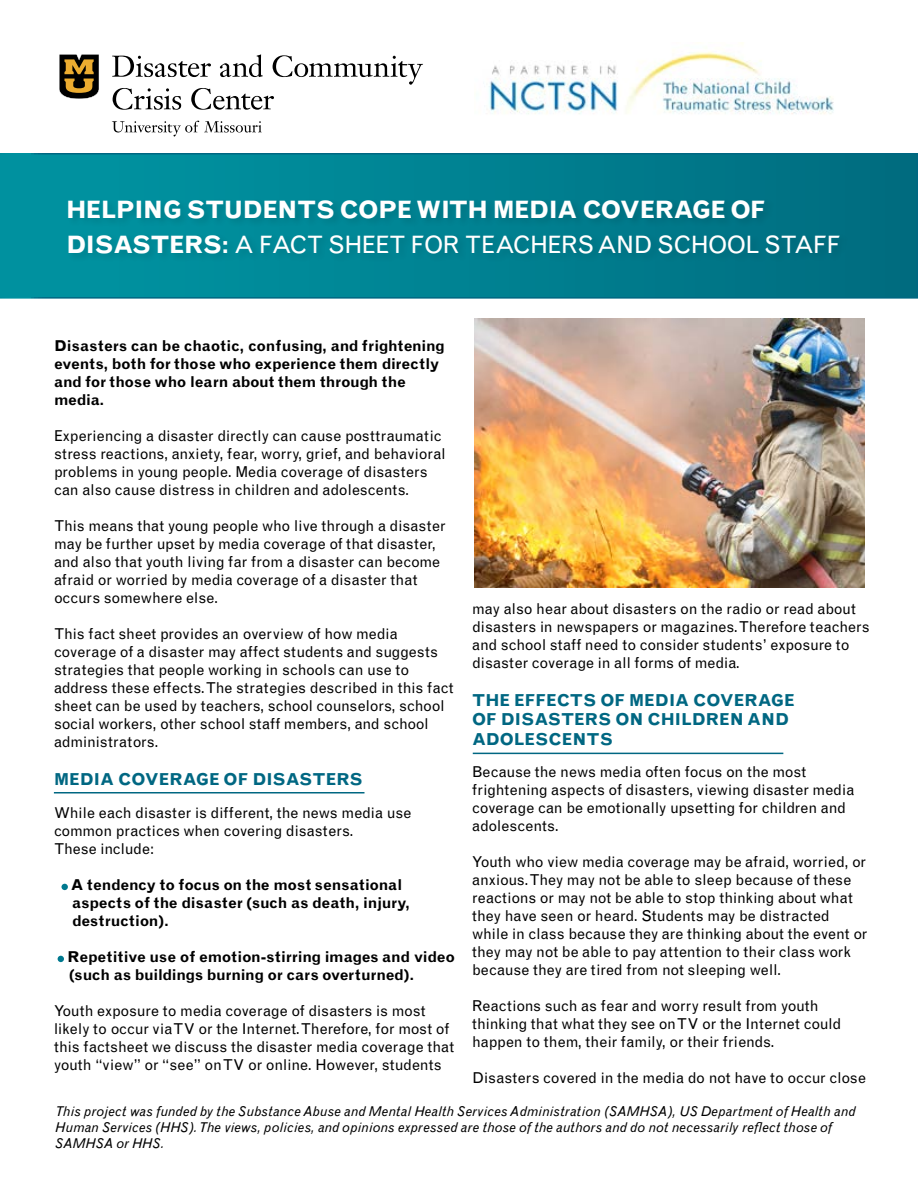
<style>
.page{position:relative;width:918px;height:1188px;background:#fff}
.page>*{position:absolute;margin:0;border:0;box-sizing:border-box;transform-origin:0 0}
.t1{font:700 24px/34.5px "Grotesque MT Std";letter-spacing:-.025em;color:#fff}
.t2{font:700 16.5px/19.8px "Grotesque MT Std";color:#006782}
.t3{font:15px/18px "Grotesque MT Std";color:#000}
.t4{font:700 15px/18px "Grotesque MT Std";letter-spacing:-.015em;color:#000}
.t5{font:italic 13.5px/16.2px "Grotesque MT Std";color:#000}
.s1{font-weight:400}
</style>
<div class="page">
<div style="left:61px;top:884px;width:7px;height:6px;background:#00798f;border-radius:50%"></div>
<svg style="left:58px;top:956px;width:6px;height:6px"></svg>
<svg style="left:0;top:153px;width:918px;height:146px;background:#018091"></svg>
<div style="left:67px;top:197px;width:783px;height:66px;background:#000;opacity:.12"></div>
<img style="left:475px;top:318px;width:390px;height:270px">
<hr style="left:54px;top:792px;width:310px;height:2px;background:#006782">
<hr style="left:473px;top:753px;width:310px;height:1px;background:#006782">
<img style="left:489px;top:42px;width:345px;height:72px">
<svg style="left:59px;top:54px;width:40px;height:45px;background:#624d25"></svg>
<svg style="left:112px;top:54px;width:311px;height:56px"></svg>
<svg style="left:112px;top:121px;width:150px;height:15px"></svg>
<h1 class="t1" style="left:66px;top:193px;width:776px">HELPING STUDENTS COPE WITH MEDIA COVERAGE OF<br>DISASTERS: <span class="s1">A FACT SHEET FOR TEACHERS AND SCHOOL STAFF</span></h1>
<p class="t4" style="left:54px;top:337px;width:392px">Disasters can be chaotic, confusing, and frightening events, both for those who experience them directly and for those who learn about them through the media.</p>
<p class="t3" style="left:54px;top:427px;width:393px">Experiencing a disaster directly can cause posttraumatic stress reactions, anxiety, fear, worry, grief, and behavioral problems in young people. Media coverage of disasters can also cause distress in children and adolescents.</p>
<p class="t3" style="left:54px;top:517px;width:393px">This means that young people who live through a disaster may be further upset by media coverage of that disaster, and also that youth living far from a disaster can become afraid or worried by media coverage of a disaster that occurs somewhere else.</p>
<p class="t3" style="left:54px;top:625px;width:401px">This fact sheet provides an overview of how media coverage of a disaster may affect students and suggests strategies that people working in schools can use to address these effects. The strategies described in this fact sheet can be used by teachers, school counselors, school social workers, other school staff members, and school administrators.</p>
<p class="t2" style="left:54px;top:770px;width:310px">MEDIA COVERAGE OF DISASTERS</p>
<p class="t3" style="left:54px;top:804px;width:359px">While each disaster is different, the news media use common practices when covering disasters.<br>These include:</p>
<p class="t4" style="left:71px;top:876px;width:340px">A tendency to focus on the most sensational aspects of the disaster (such as death, injury, destruction).</p>
<p class="t4" style="left:68px;top:948px;width:389px">Repetitive use of emotion-stirring images and video (such as buildings burning or cars overturned).</p>
<p class="t3" style="left:54px;top:1002px;width:402px">Youth exposure to media coverage of disasters is most likely to occur via TV or the Internet. Therefore, for most of this factsheet we discuss the disaster media coverage that youth “view” or “see” on TV or online. However, students</p>
<p class="t3" style="left:472px;top:600px;width:399px">may also hear about disasters on the radio or read about disasters in newspapers or magazines. Therefore teachers and school staff need to consider students’ exposure to disaster coverage in all forms of media.</p>
<p class="t2" style="left:472px;top:690px;width:324px">THE EFFECTS OF MEDIA COVERAGE<br>OF DISASTERS ON CHILDREN AND<br>ADOLESCENTS</p>
<p class="t3" style="left:472px;top:763px;width:384px">Because the news media often focus on the most frightening aspects of disasters, viewing disaster media coverage can be emotionally upsetting for children and adolescents.</p>
<p class="t3" style="left:472px;top:853px;width:397px">Youth who view media coverage may be afraid, worried, or anxious. They may not be able to sleep because of these reactions or may not be able to stop thinking about what they have seen or heard. Students may be distracted while in class because they are thinking about the event or they may not be able to pay attention to their class work because they are tired from not sleeping well.</p>
<p class="t3" style="left:472px;top:997px;width:371px">Reactions such as fear and worry result from youth thinking that what they see on TV or the Internet could happen to them, their family, or their friends.</p>
<p class="t3" style="left:472px;top:1069px;width:395px">Disasters covered in the media do not have to occur close</p>
<p class="t5" style="left:55px;top:1103px;width:802px">This project was funded by the Substance Abuse and Mental Health Services Administration (SAMHSA), US Department of Health and<br>Human Services (HHS). The views, policies, and opinions expressed are those of the authors and do not necessarily reflect those of<br>SAMHSA or HHS.</p>
</div>
